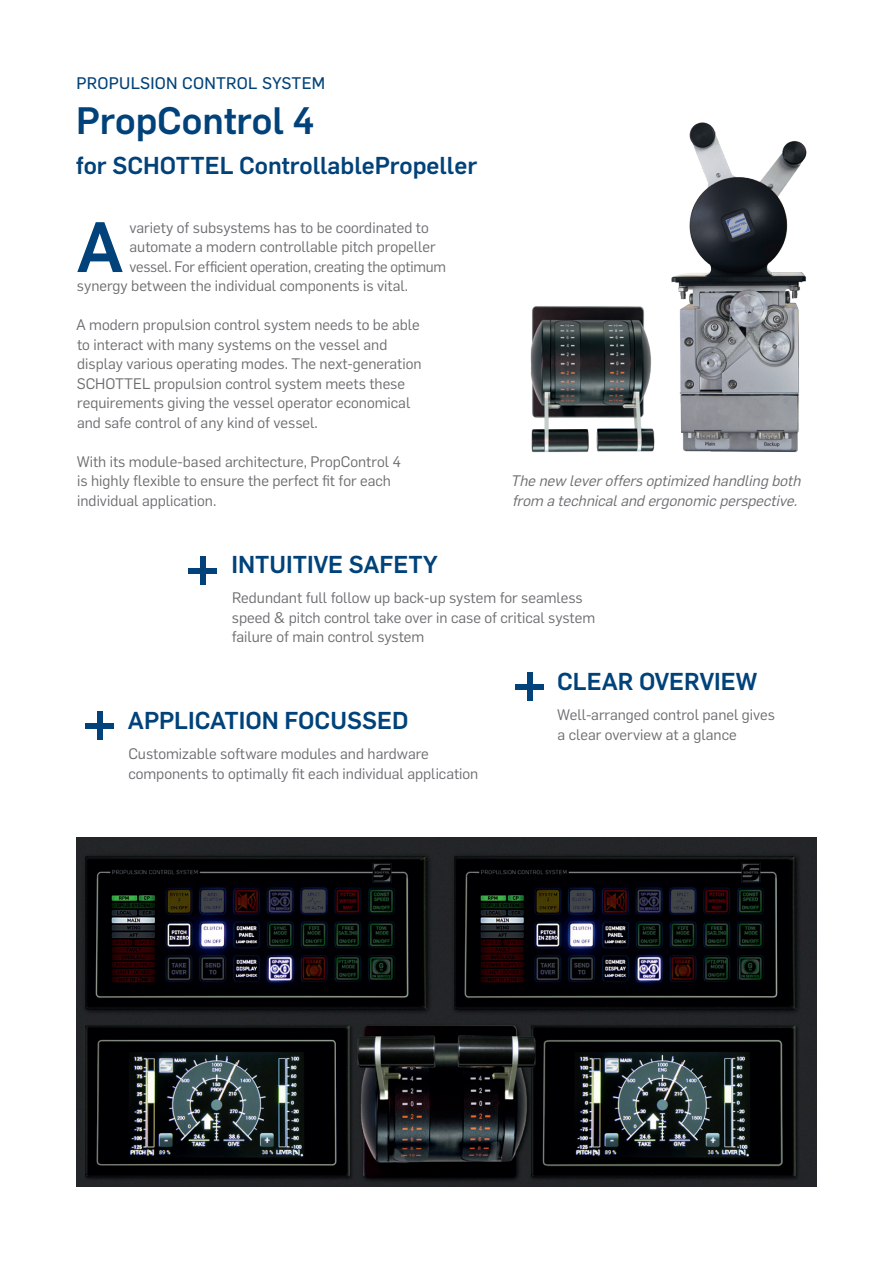
<style>
.page{position:relative;width:893px;height:1263px;background:#fff}
.page>*{position:absolute;margin:0;border:0;box-sizing:border-box;transform-origin:0 0}
.t1{font:500 69.75px "Flama";color:#004279}
.t2{font:500 37.5px "Flama";color:#004279}
.t3{font:500 24px "Flama";color:#004279}
.t4{font:16.5px "Flama Basic";letter-spacing:.015em;color:#004279}
.t5{font:15px/19.5px "Flama";color:#6c6d70}
.t6{font:italic 15px/19.5px "Flama";color:#6c6d70}
</style>
<div class="page">
<img style="left:77px;top:837px;width:740px;height:349px">
<img style="left:671px;top:122px;width:136px;height:330px">
<img style="left:530px;top:306px;width:125px;height:147px">
<div style="left:188px;top:568px;width:29px;height:5px;background:#004279"></div>
<div style="left:200px;top:556px;width:5px;height:29px;background:#004279"></div>
<div style="left:515px;top:684px;width:29px;height:6px;background:#004279"></div>
<div style="left:527px;top:672px;width:5px;height:29px;background:#004279"></div>
<div style="left:85px;top:723px;width:29px;height:5px;background:#004279"></div>
<div style="left:97px;top:711px;width:6px;height:29px;background:#004279"></div>
<p class="t4" style="left:77px;top:72px;width:250px">PROPULSION CONTROL SYSTEM</p>
<h2 class="t2" style="left:76px;top:93px;width:240px">PropControl 4</h2>
<h3 class="t3" style="left:76px;top:148px;width:403px">for SCHOTTEL ControllablePropeller</h3>
<h1 class="t1" style="left:77px;top:195px;width:48px">A</h1>
<p class="t5" style="left:130px;top:217px;width:301px">variety of subsystems has to be coordinated to</p>
<p class="t5" style="left:130px;top:236px;width:308px">automate a modern controllable pitch propeller</p>
<p class="t5" style="left:130px;top:256px;width:318px">vessel. For efficient operation, creating the optimum</p>
<p class="t5" style="left:77px;top:275px;width:333px">synergy between the individual components is vital.</p>
<p class="t5" style="left:76px;top:314px;width:347px">A modern propulsion control system needs to be able to interact with many systems on the vessel and display various operating modes. The next-generation SCHOTTEL propulsion control system meets these requirements giving the vessel operator economical and safe control of any kind of vessel.</p>
<p class="t5" style="left:77px;top:451px;width:326px">With its module-based architecture, PropControl 4 is highly flexible to ensure the perfect fit for each individual application.</p>
<h3 class="t3" style="left:231px;top:547px;width:208px">INTUITIVE SAFETY</h3>
<p class="t6" style="left:511px;top:470px;width:296px">Thenew leveroffersoptimizedhandlingboth from atechnicalandergonomicperspective.</p>
<p class="t5" style="left:232px;top:587px;width:365px">Redundant full follow up back-up system for seamless speed &amp; pitch control take over in case of critical system failure of main control system</p>
<h3 class="t3" style="left:128px;top:702px;width:282px">APPLICATION FOCUSSED</h3>
<p class="t5" style="left:128px;top:743px;width:352px">Customizable software modules and hardware components to optimally fit each individual application</p>
<h3 class="t3" style="left:557px;top:663px;width:202px">CLEAR OVERVIEW</h3>
<p class="t5" style="left:557px;top:704px;width:219px">Well-arranged control panel gives a clear overview at a glance</p>
</div>
